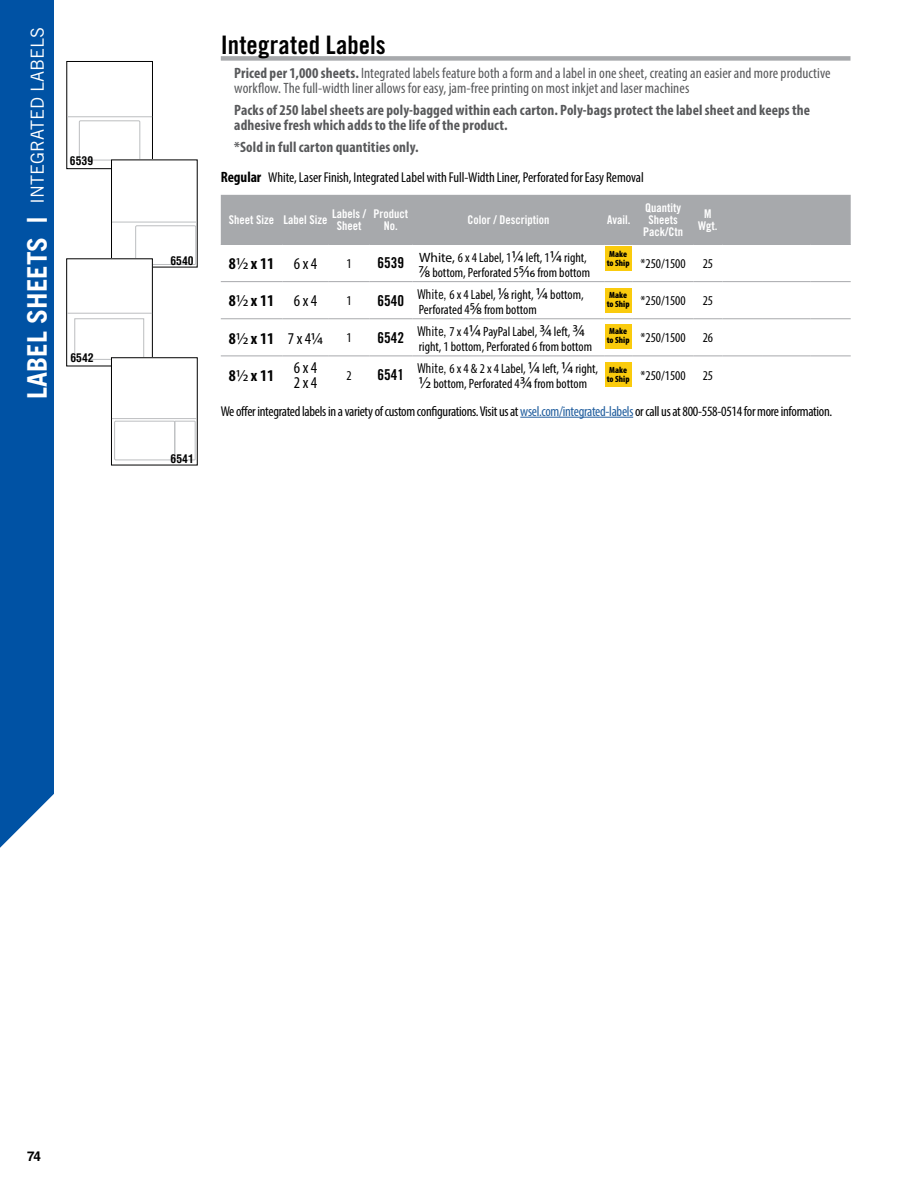
<style>
.page{position:relative;width:918px;height:1188px;background:#fff}
.page>*{position:absolute;margin:0;border:0;box-sizing:border-box;transform-origin:0 0}
.t1{font:25.5px "Trade Gothic LT Std Bd Cn 20";letter-spacing:.005em;color:#000}
.t2{font:18px "Trade Gothic LT Std";color:#fff}
.t3{font:700 condensed 16.5px "Myriad Pro";color:#000}
.t4{font:16.5px "Myriad Pro";color:#000}
.t5{font:condensed 16.5px/15px "Myriad Pro";color:#000}
.t6{font:condensed 15px/15px "Myriad Pro";letter-spacing:.005em;color:#58595b}
.t7{font:700 condensed 15px/15px "Myriad Pro";letter-spacing:.005em;color:#58595b}
.t8{font:condensed 14.25px "Myriad Pro";letter-spacing:-.02em;color:#000}
.t9{font:condensed 13.5px/15px "Myriad Pro";color:#000}
.t10{font:700 13.5px "Helvetica LT Std";color:#000}
.t11{font:12px/12px "Trade Gothic LT Std Bd Cn 20";color:#fff;text-align:center}
.t12{font:700 condensed 11.7px "Swiss 721 BT";color:#000}
.t13{font:900 condensed 9px "Myriad Pro";color:#000}
.s1{font-weight:700;font-size:27px}
.s2{font-weight:700}
.s3{font-weight:700;font-size:15px}
.s4{font-weight:400;font-stretch:normal}
.s5{font-weight:400}
.s6{font-family:"Trade Gothic LT Std Bd Cn 20";font-stretch:normal;font-size:15px}
.s7{font-stretch:normal}
.s8{font-stretch:normal;font-size:16.5px}
.s9{font-family:"Trade Gothic LT Std Cn 18";font-stretch:normal}
.s10{font-weight:700;font-stretch:condensed}
.s11{font-stretch:condensed}
.s12{color:#215e9e}
</style>
<div class="page">
<div style="left:221px;top:56px;width:630px;height:5px;background:#a7a9ac"></div>
<hr style="left:221px;top:318px;width:61px;height:1px;background:#a7a9ac">
<hr style="left:282px;top:318px;width:47px;height:1px;background:#a7a9ac">
<hr style="left:329px;top:318px;width:40px;height:1px;background:#a7a9ac">
<hr style="left:369px;top:318px;width:44px;height:1px;background:#a7a9ac">
<hr style="left:413px;top:318px;width:192px;height:1px;background:#a7a9ac">
<svg style="left:605px;top:318px;width:28px;height:1px"></svg>
<hr style="left:633px;top:318px;width:60px;height:1px;background:#a7a9ac">
<svg style="left:693px;top:318px;width:29px;height:1px"></svg>
<hr style="left:722px;top:318px;width:41px;height:1px;background:#a7a9ac">
<hr style="left:763px;top:318px;width:47px;height:1px;background:#a7a9ac">
<hr style="left:810px;top:318px;width:41px;height:1px;background:#a7a9ac">
<hr style="left:221px;top:356px;width:61px;height:1px;background:#a7a9ac">
<hr style="left:282px;top:356px;width:47px;height:1px;background:#a7a9ac">
<hr style="left:329px;top:356px;width:40px;height:1px;background:#a7a9ac">
<hr style="left:369px;top:356px;width:44px;height:1px;background:#a7a9ac">
<hr style="left:413px;top:356px;width:192px;height:1px;background:#a7a9ac">
<svg style="left:605px;top:356px;width:28px;height:1px"></svg>
<hr style="left:633px;top:356px;width:60px;height:1px;background:#a7a9ac">
<svg style="left:693px;top:356px;width:29px;height:1px"></svg>
<hr style="left:722px;top:356px;width:41px;height:1px;background:#a7a9ac">
<hr style="left:763px;top:356px;width:47px;height:1px;background:#a7a9ac">
<hr style="left:810px;top:356px;width:41px;height:1px;background:#a7a9ac">
<div style="left:221px;top:195px;width:630px;height:50px;background:#a7a9ac"></div>
<hr style="left:722px;top:244px;width:41px;height:1px;background:#a7a9ac">
<hr style="left:722px;top:281px;width:41px;height:1px;background:#a7a9ac">
<hr style="left:763px;top:244px;width:47px;height:1px;background:#a7a9ac">
<hr style="left:763px;top:281px;width:47px;height:1px;background:#a7a9ac">
<hr style="left:810px;top:244px;width:41px;height:1px;background:#a7a9ac">
<hr style="left:221px;top:281px;width:61px;height:1px;background:#a7a9ac">
<hr style="left:282px;top:281px;width:47px;height:1px;background:#a7a9ac">
<hr style="left:329px;top:281px;width:40px;height:1px;background:#a7a9ac">
<hr style="left:369px;top:281px;width:44px;height:1px;background:#a7a9ac">
<hr style="left:413px;top:281px;width:192px;height:1px;background:#a7a9ac">
<svg style="left:605px;top:281px;width:28px;height:1px"></svg>
<hr style="left:633px;top:281px;width:60px;height:1px;background:#a7a9ac">
<svg style="left:693px;top:281px;width:29px;height:1px"></svg>
<hr style="left:810px;top:281px;width:41px;height:1px;background:#a7a9ac">
<div style="left:606px;top:246px;width:26px;height:25px;background:#facb0d"></div>
<div style="left:606px;top:288px;width:26px;height:24px;background:#facb0d"></div>
<div style="left:606px;top:324px;width:26px;height:25px;background:#facb0d"></div>
<div style="left:606px;top:363px;width:26px;height:24px;background:#facb0d"></div>
<hr style="left:520px;top:417px;width:113px;height:1px;background:#215e9e">
<div style="left:67px;top:61px;width:86px;height:108px;border:1px solid #000"></div>
<div style="left:79px;top:121px;width:61px;height:39px;border:1px solid #bcbec0"></div>
<hr style="left:67px;top:117px;width:85px;height:1px;background:#bcbec0">
<div style="left:112px;top:160px;width:85px;height:107px;background:#fff"></div>
<div style="left:111px;top:160px;width:86px;height:107px;border:1px solid #000"></div>
<div style="left:135px;top:226px;width:61px;height:39px;border:1px solid #bcbec0"></div>
<hr style="left:112px;top:222px;width:85px;height:1px;background:#bcbec0">
<div style="left:67px;top:259px;width:85px;height:107px;background:#fff"></div>
<div style="left:66px;top:259px;width:87px;height:107px;border:1px solid #000"></div>
<div style="left:75px;top:319px;width:69px;height:41px;border:1px solid #bcbec0"></div>
<hr style="left:67px;top:313px;width:85px;height:1px;background:#bcbec0">
<div style="left:111px;top:358px;width:86px;height:107px;background:#fff"></div>
<div style="left:111px;top:358px;width:87px;height:107px;border:1px solid #000"></div>
<div style="left:114px;top:421px;width:61px;height:39px;border:1px solid #bcbec0"></div>
<div style="left:175px;top:421px;width:20px;height:39px;border:1px solid #bcbec0"></div>
<hr style="left:112px;top:418px;width:85px;height:1px;background:#bcbec0">
<div style="left:724px;top:195px;width:125px;height:49px;background:#a7a9ac"></div>
<div style="left:0;top:0;width:54px;height:848px;background:#0052a4"></div>
<h2 class="t2" style="left:26px;top:399px;width:373px;rotate:-90deg"><span class="s1">LABEL SHEETS |</span> I ntegrated Lab els</h2>
<p class="t12" style="left:70px;top:154px;width:25px">6539</p>
<p class="t12" style="left:70px;top:351px;width:25px">6542</p>
<p class="t12" style="left:170px;top:253px;width:25px">6540</p>
<p class="t12" style="left:171px;top:451px;width:25px">6541</p>
<h1 class="t1" style="left:221px;top:29px;width:167px">Integrated Labels</h1>
<p class="t6" style="left:234px;top:65px;width:598px"><span class="s2">Priced per 1,000 sheets.</span> Integrated labels feature both a form and a label in one sheet, creating an easier and more productive workflow. The full-width liner allows for easy, jam-free printing on most inkjet and laser machines</p>
<p class="t7" style="left:234px;top:102px;width:577px">Packs of 250 label sheets are poly-bagged within each carton. Poly-bags protect the label sheet and keeps the adhesive fresh which adds to the life of the product.</p>
<p class="t7" style="left:234px;top:139px;width:186px">*Sold in full carton quantities only.</p>
<p class="t8" style="left:221px;top:169px;width:424px"><span class="s3">Regular</span> White, Laser Finish, Integrated Label with Full-Width Liner, Perforated for Easy Removal</p>
<p class="t11" style="left:229px;top:213px;width:100px">Sheet Size Label Size</p>
<p class="t11" style="left:332px;top:207px;width:35px">Labels /<br>Sheet</p>
<p class="t11" style="left:374px;top:207px;width:36px">Product<br>No.</p>
<p class="t11" style="left:468px;top:213px;width:83px">Color / Description</p>
<p class="t11" style="left:607px;top:213px;width:25px">Avail.</p>
<p class="t11" style="left:643px;top:201px;width:41px">Quantity<br>Sheets<br>Pack/Ctn</p>
<p class="t11" style="left:698px;top:207px;width:21px">M<br>Wgt.</p>
<p class="t3" style="left:229px;top:253px;width:90px">8<span class="s4">1/2</span> x 11 <span class="s5">6 x 4</span></p>
<p class="t9" style="left:346px;top:256px;width:7px">1</p>
<p class="t9" style="left:378px;top:250px;width:214px;text-align:right"><span class="s6">6539</span> <span class="s7">White,</span> 6 x 4 Label, 1<span class="s8">1/4</span> left, 1<span class="s8">1/4</span> right,<br><span class="s8">7/8</span> bottom, Perforated 5<span class="s8">5/16</span> from bottom</p>
<p class="t13" style="left:609px;top:248px;width:19px">Make</p>
<p class="t9" style="left:607px;top:256px;width:81px"><sup>to</sup> <sup>Ship</sup> *250/1500</p>
<p class="t3" style="left:229px;top:291px;width:90px">8<span class="s4">1/2</span> x 11 <span class="s5">6 x 4</span></p>
<p class="t9" style="left:346px;top:293px;width:7px">1</p>
<p class="t9" style="left:378px;top:287px;width:208px;text-align:center"><span class="s6">6540</span> <span class="s9">White,</span> 6 x 4 Label, <span class="s8">1/8</span> right, <span class="s8">1/4</span> bottom,<br>Perforated 4<span class="s8">5/8</span> from bottom</p>
<p class="t13" style="left:609px;top:289px;width:19px">Make</p>
<p class="t9" style="left:607px;top:293px;width:81px"><sub>to</sub> <sub>Ship</sub> *250/1500</p>
<p class="t4" style="left:229px;top:328px;width:96px"><span class="s10">8</span>1/2 <span class="s10">x 11</span> <span class="s11">7 x 4</span>1/4</p>
<p class="t9" style="left:346px;top:330px;width:7px">1</p>
<p class="t9" style="left:419px;top:324px;width:175px;text-indent:-41px"><span class="s6">6542</span> <span class="s9">White,</span> 7 x 4<span class="s8">1/4</span> PayPal Label, <span class="s8">3/4</span> left, <span class="s8">3/4 </span>right, 1 bottom, Perforated 6 from bottom</p>
<p class="t13" style="left:609px;top:326px;width:19px">Make</p>
<p class="t9" style="left:607px;top:330px;width:81px"><sub>to</sub> <sub>Ship</sub> *250/1500</p>
<p class="t3" style="left:229px;top:365px;width:47px">8<span class="s4">1/2</span> x 11</p>
<p class="t5" style="left:294px;top:360px;width:25px">6 x 4<br>2 x 4</p>
<p class="t9" style="left:346px;top:368px;width:7px">2</p>
<p class="t9" style="left:419px;top:361px;width:181px;text-indent:-41px"><span class="s6">6541</span> <span class="s9">White,</span> 6 x 4 &amp; 2 x 4 Label, <span class="s8">1/4</span> left, <span class="s8">1/4</span> right,<br><span class="s8">1/2</span> bottom, Perforated 4<span class="s8">3/4</span> from bottom</p>
<p class="t13" style="left:609px;top:364px;width:19px">Make</p>
<p class="t9" style="left:607px;top:368px;width:81px"><sub>to</sub> <sub>Ship</sub> *250/1500</p>
<p class="t8" style="left:221px;top:402px;width:613px">We offer integrated labels in a variety of custom configurations. Visit us at <span class="s12">wsel.com/integrated-labels</span> or call us at 800-558-0514 for more information.</p>
<p class="t10" style="left:27px;top:1148px;width:15px">74</p>
</div>
